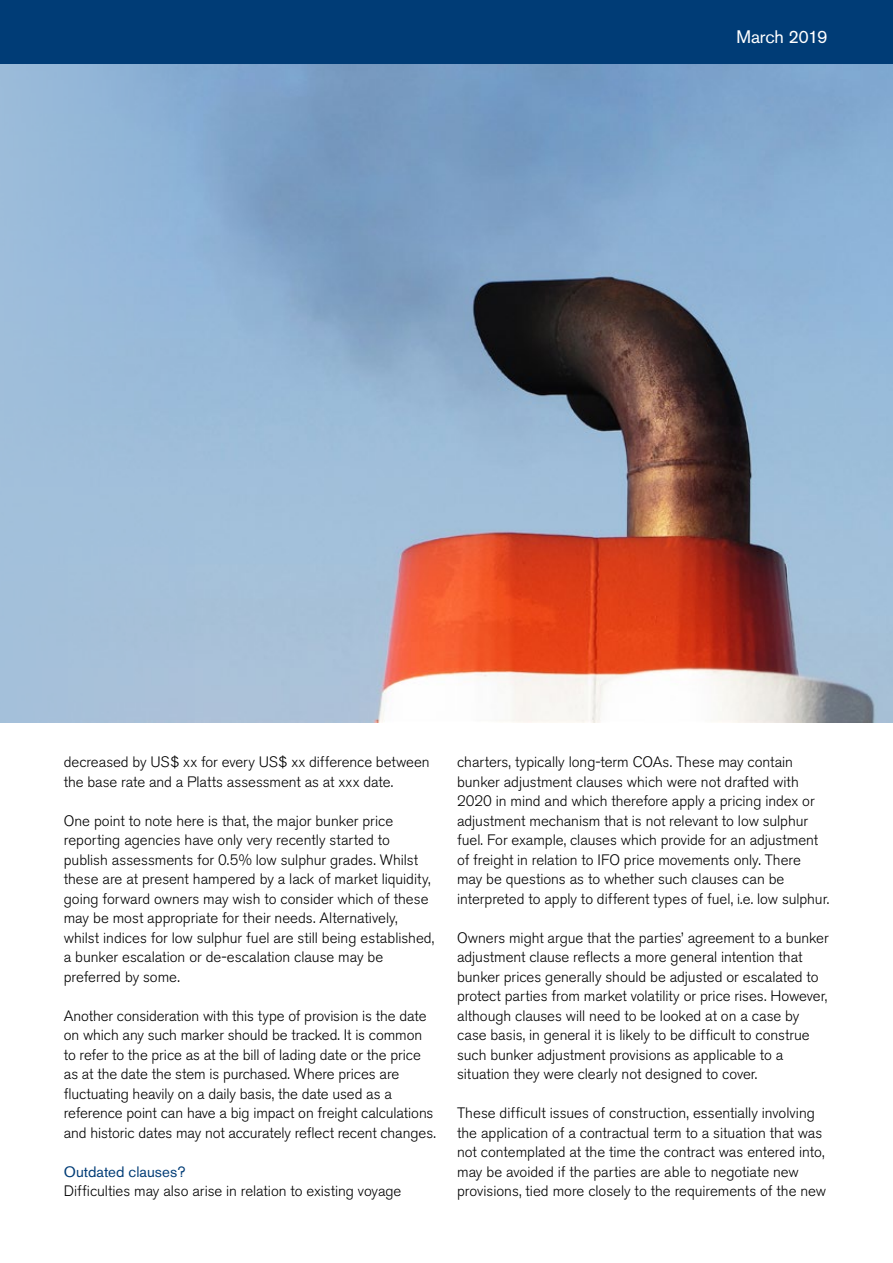
<style>
.page{position:relative;width:893px;height:1263px;background:#fff}
.page>*{position:absolute;margin:0;border:0;box-sizing:border-box;transform-origin:0 0}
.t1{font:18px "Akzidenz Grotesk BE";letter-spacing:-.01em;color:#fff}
.t2{font:300 15px/19.5px "Akzidenz Grotesk BE";letter-spacing:-.005em;color:#000}
.t3{font:15px "Akzidenz Grotesk BE";letter-spacing:.005em;color:#003c76}
</style>
<div class="page">
<img style="left:0;top:64px;width:893px;height:658px">
<div style="left:0;top:0;width:893px;height:64px;background:#003c76"></div>
<p class="t1" style="left:736px;top:26px;width:93px">March 2019</p>
<p class="t2" style="left:64px;top:753px;width:367px">decreased by US$ xx for every US$ xx difference between the base rate and a Platts assessment as at xxx date.</p>
<p class="t2" style="left:64px;top:811px;width:372px">One point to note here is that, the major bunker price reporting agencies have only very recently started to publish assessments for 0.5% low sulphur grades. Whilst these are at present hampered by a lack of market liquidity, going forward owners may wish to consider which of these may be most appropriate for their needs. Alternatively, whilst indices for low sulphur fuel are still being established, a bunker escalation or de-escalation clause may be preferred by some.</p>
<p class="t2" style="left:64px;top:1006px;width:374px">Another consideration with this type of provision is the date on which any such marker should be tracked. It is common to refer to the price as at the bill of lading date or the price as at the date the stem is purchased. Where prices are fluctuating heavily on a daily basis, the date used as a reference point can have a big impact on freight calculations and historic dates may not accurately reflect recent changes.</p>
<p class="t3" style="left:64px;top:1163px;width:123px">Outdated clauses?</p>
<p class="t2" style="left:64px;top:1182px;width:339px">Difficulties may also arise in relation to existing voyage</p>
<p class="t2" style="left:457px;top:753px;width:374px">charters, typically long-term COAs. These may contain bunker adjustment clauses which were not drafted with 2020 in mind and which therefore apply a pricing index or adjustment mechanism that is not relevant to low sulphur fuel. For example, clauses which provide for an adjustment of freight in relation to IFO price movements only. There may be questions as to whether such clauses can be interpreted to apply to different types of fuel, i.e. low sulphur.</p>
<p class="t2" style="left:457px;top:928px;width:373px">Owners might argue that the parties’ agreement to a bunker adjustment clause reflects a more general intention that bunker prices generally should be adjusted or escalated to protect parties from market volatility or price rises. However, although clauses will need to be looked at on a case by case basis, in general it is likely to be difficult to construe such bunker adjustment provisions as applicable to a situation they were clearly not designed to cover.</p>
<p class="t2" style="left:457px;top:1104px;width:371px">These difficult issues of construction, essentially involving the application of a contractual term to a situation that was not contemplated at the time the contract was entered into, may be avoided if the parties are able to negotiate new provisions, tied more closely to the requirements of the new</p>
</div>
